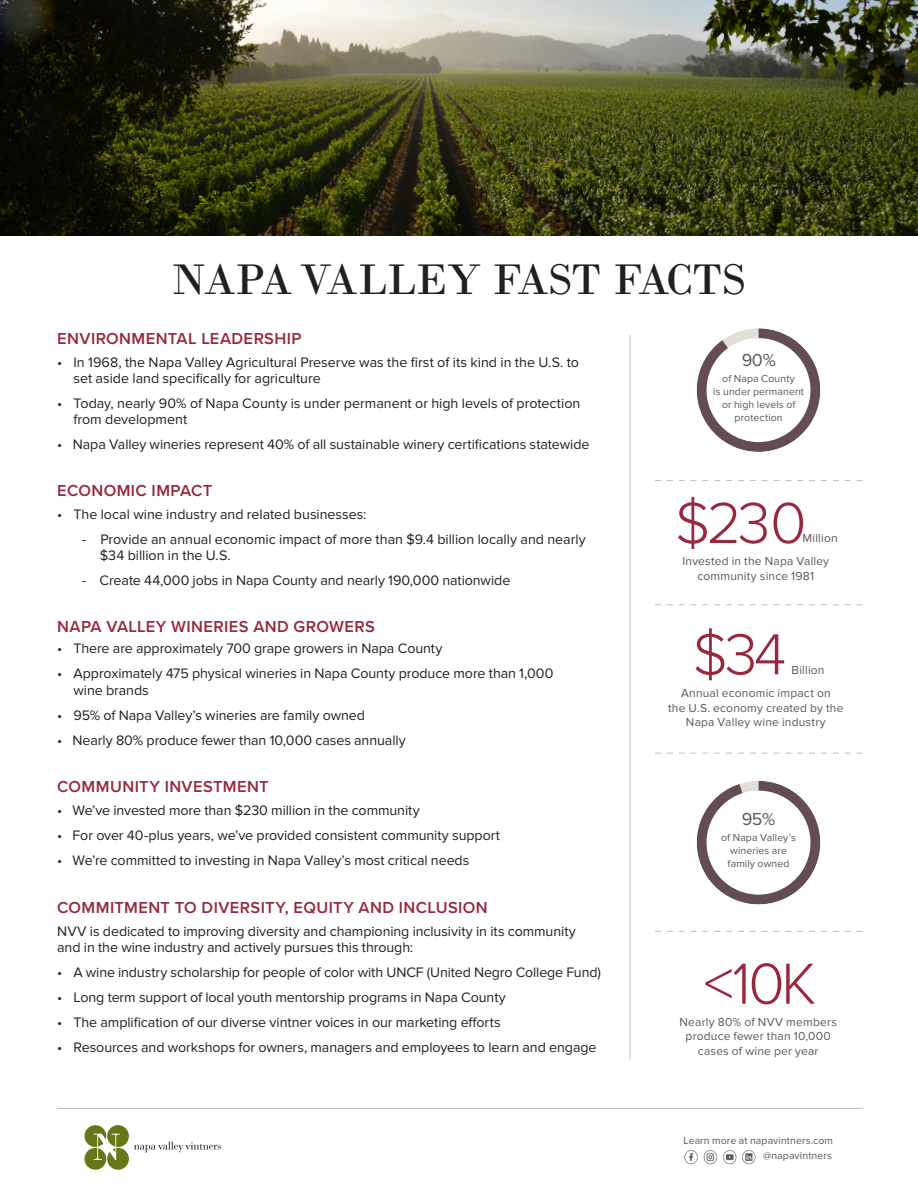
<style>
.page{position:relative;width:918px;height:1188px;background:#fff}
.page>*{position:absolute;margin:0;border:0;box-sizing:border-box;transform-origin:0 0}
.Chart_Numbers_Burgundy{font:300 60px "Proxima Nova";letter-spacing:-.06em;color:#98283e}
.Fast_Facts_Black{font:45px "Bodoni";letter-spacing:-.015em;color:#231f20}
.t1{font:18px "Proxima Nova";color:#57585a}
.Subhead_Burgandy{font:600 16.5px "Proxima Nova";letter-spacing:.025em;color:#98283e}
.Main_text_9_5_PN_Regular{font:14.25px/16.4px "Proxima Nova";letter-spacing:-.005em;color:#231f20}
.Sublist{font:14.25px/16.4px "Proxima Nova";color:#231f20}
.Chart_Copy_8pt_PN_Regular{font:12px/14.4px "Proxima Nova";letter-spacing:.015em;color:#57585a;text-align:center}
._7_pt_PN_regular_gray{font:10.5px "Proxima Nova";letter-spacing:.01em;color:#57585a}
</style>
<div class="page">
<svg style="left:697px;top:328px;width:123px;height:124px"></svg>
<svg style="left:697px;top:781px;width:123px;height:124px"></svg>
<img style="left:0;top:0;width:918px;height:235px">
<svg style="left:85px;top:1125px;width:136px;height:45px"></svg>
<svg style="left:655px;top:480px;width:207px;height:1px"></svg>
<svg style="left:655px;top:753px;width:207px;height:1px"></svg>
<svg style="left:655px;top:931px;width:207px;height:1px"></svg>
<svg style="left:655px;top:604px;width:207px;height:1px"></svg>
<hr style="left:57px;top:1108px;width:805px;height:1px;background:#bcbdc0">
<hr style="left:630px;top:335px;width:1px;height:724px;background:#bcbdc0">
<img style="left:684px;top:1150px;width:72px;height:15px">
<p class="Fast_Facts_Black" style="left:172px;top:253px;width:576px">NAPA VALLEY FAST FACTS</p>
<p class="Subhead_Burgandy" style="left:57px;top:326px;width:246px">ENVIRONMENTAL LEADERSHIP</p>
<p class="Main_text_9_5_PN_Regular" style="left:73px;top:354px;width:507px;text-indent:-16px">• In 1968, the Napa Valley Agricultural Preserve was the first of its kind in the U.S. to set aside land specifically for agriculture</p>
<p class="Main_text_9_5_PN_Regular" style="left:73px;top:395px;width:508px;text-indent:-16px">• Today, nearly 90% of Napa County is under permanent or high levels of protection from development</p>
<p class="Main_text_9_5_PN_Regular" style="left:57px;top:437px;width:534px">• Napa Valley wineries represent 40% of all sustainable winery certifications statewide</p>
<p class="Subhead_Burgandy" style="left:57px;top:478px;width:157px">ECONOMIC IMPACT</p>
<p class="Main_text_9_5_PN_Regular" style="left:57px;top:506px;width:311px">• The local wine industry and related businesses:</p>
<p class="Sublist" style="left:100px;top:531px;width:488px;text-indent:-18px">- Provide an annual economic impact of more than $9.4 billion locally and nearly $34 billion in the U.S.</p>
<p class="Sublist" style="left:82px;top:573px;width:430px">- Create 44,000 jobs in Napa County and nearly 190,000 nationwide</p>
<p class="Subhead_Burgandy" style="left:57px;top:614px;width:319px">NAPA VALLEY WINERIES AND GROWERS</p>
<p class="Main_text_9_5_PN_Regular" style="left:57px;top:641px;width:387px">• There are approximately 700 grape growers in Napa County</p>
<p class="Main_text_9_5_PN_Regular" style="left:73px;top:666px;width:481px;text-indent:-16px">• Approximately 475 physical wineries in Napa County produce more than 1,000 wine brands</p>
<p class="Main_text_9_5_PN_Regular" style="left:57px;top:707px;width:309px">• 95% of Napa Valley’s wineries are family owned</p>
<p class="Main_text_9_5_PN_Regular" style="left:57px;top:732px;width:350px">• Nearly 80% produce fewer than 10,000 cases annually</p>
<p class="Subhead_Burgandy" style="left:57px;top:774px;width:213px">COMMUNITY INVESTMENT</p>
<p class="Main_text_9_5_PN_Regular" style="left:57px;top:802px;width:364px">• We’ve invested more than $230 million in the community</p>
<p class="Main_text_9_5_PN_Regular" style="left:57px;top:827px;width:444px">• For over 40-plus years, we’ve provided consistent community support</p>
<p class="Main_text_9_5_PN_Regular" style="left:57px;top:852px;width:414px">• We’re committed to investing in Napa Valley’s most critical needs</p>
<p class="Subhead_Burgandy" style="left:57px;top:895px;width:432px">COMMITMENT TO DIVERSITY, EQUITY AND INCLUSION</p>
<p class="Main_text_9_5_PN_Regular" style="left:57px;top:923px;width:520px">NVV is dedicated to improving diversity and championing inclusivity in its community and in the wine industry and actively pursues this through:</p>
<p class="Main_text_9_5_PN_Regular" style="left:57px;top:964px;width:545px">• A wine industry scholarship for people of color with UNCF (United Negro College Fund)</p>
<p class="Main_text_9_5_PN_Regular" style="left:57px;top:989px;width:450px">• Long term support of local youth mentorship programs in Napa County</p>
<p class="Main_text_9_5_PN_Regular" style="left:57px;top:1014px;width:445px">• The amplification of our diverse vintner voices in our marketing efforts</p>
<p class="Main_text_9_5_PN_Regular" style="left:57px;top:1039px;width:541px">• Resources and workshops for owners, managers and employees to learn and engage</p>
<p class="t1" style="left:742px;top:350px;width:36px">90%</p>
<p class="_7_pt_PN_regular_gray" style="left:722px;top:372px;width:74px">of Napa County</p>
<p class="_7_pt_PN_regular_gray" style="left:713px;top:386px;width:92px">is under permanent</p>
<p class="_7_pt_PN_regular_gray" style="left:722px;top:399px;width:75px">or high levels of</p>
<p class="_7_pt_PN_regular_gray" style="left:735px;top:412px;width:50px">protection</p>
<p class="Chart_Numbers_Burgundy" style="left:675px;top:478px;width:133px">$230</p>
<p class="Chart_Copy_8pt_PN_Regular" style="left:803px;top:531px;width:37px">Million</p>
<p class="Chart_Copy_8pt_PN_Regular" style="left:683px;top:554px;width:148px">Invested in the Napa Valley community since 1981</p>
<p class="Chart_Numbers_Burgundy" style="left:693px;top:610px;width:95px">$34</p>
<p class="Chart_Copy_8pt_PN_Regular" style="left:792px;top:663px;width:34px">Billion</p>
<p class="Chart_Copy_8pt_PN_Regular" style="left:668px;top:686px;width:177px">Annual economic impact on<br>the U.S. economy created by the</p>
<p class="Chart_Copy_8pt_PN_Regular" style="left:686px;top:715px;width:141px">Napa Valley wine industry</p>
<p class="t1" style="left:742px;top:809px;width:35px">95%</p>
<p class="_7_pt_PN_regular_gray" style="left:721px;top:831px;width:76px">of Napa Valley’s</p>
<p class="_7_pt_PN_regular_gray" style="left:730px;top:845px;width:58px">wineries are</p>
<p class="_7_pt_PN_regular_gray" style="left:728px;top:858px;width:63px">family owned</p>
<p class="Chart_Numbers_Burgundy" style="left:704px;top:939px;width:114px">&lt;10K</p>
<p class="Chart_Copy_8pt_PN_Regular" style="left:679px;top:1015px;width:159px">Nearly 80% of NVV members</p>
<p class="Chart_Copy_8pt_PN_Regular" style="left:686px;top:1029px;width:147px">produce fewer than 10,000</p>
<p class="Chart_Copy_8pt_PN_Regular" style="left:698px;top:1044px;width:122px">cases of wine per year</p>
<p class="_7_pt_PN_regular_gray" style="left:683px;top:1135px;width:151px">Learn more at napavintners.com</p>
<p class="_7_pt_PN_regular_gray" style="left:763px;top:1150px;width:71px">@napavintners</p>
</div>
